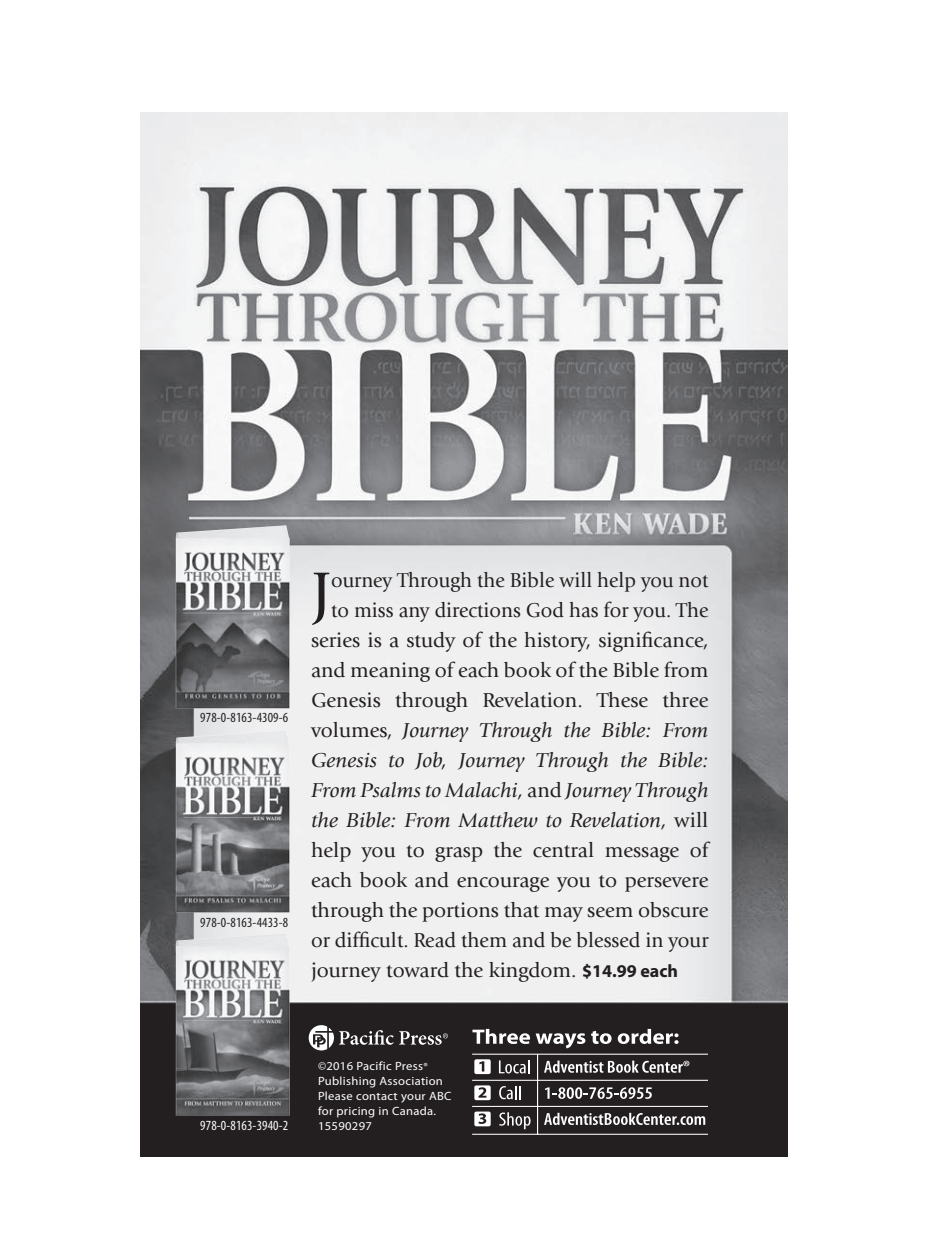
<style>
.page{position:relative;width:936px;height:1260px;background:#fff}
.page>*{position:absolute;margin:0;border:0;box-sizing:border-box;transform-origin:0 0}
.t1{font:66.4px "Giovanni";color:#231f20;scale:.96 1}
.t2{font:21px "Giovanni";color:#231f20}
.t3{font:italic 21px "Giovanni";color:#231f20;scale:1.05 1}
.t4{font:21px "Giovanni";color:#231f20;scale:.96 1}
.t5{font:italic 21px "Giovanni";color:#231f20;scale:1.06 1}
.t6{font:condensed 14px "Myriad Pro";letter-spacing:.01em;color:#231f20}
.t7{font:condensed 14px "Myriad Pro";letter-spacing:.01em;color:#fff}
.t8{font:12px/15px "Myriad Pro";letter-spacing:.025em;color:#fff}
.s1{font-style:normal}
.s2{font-family:"Myriad Pro";font-weight:700;font-size:18px}
.s3{font-size:10.4px}
</style>
<div class="page">
<img style="left:140px;top:113px;width:648px;height:1044px">
<svg style="left:544px;top:1061px;width:145px;height:12px"></svg>
<svg style="left:545px;top:1087px;width:107px;height:12px"></svg>
<svg style="left:544px;top:1113px;width:161px;height:12px"></svg>
<svg style="left:474px;top:1059px;width:17px;height:15px"></svg>
<svg style="left:474px;top:1085px;width:17px;height:15px"></svg>
<svg style="left:474px;top:1112px;width:17px;height:14px"></svg>
<svg style="left:472px;top:1029px;width:58px;height:15px"></svg>
<svg style="left:536px;top:1033px;width:49px;height:15px"></svg>
<svg style="left:591px;top:1031px;width:21px;height:13px"></svg>
<svg style="left:618px;top:1029px;width:61px;height:15px"></svg>
<svg style="left:499px;top:1060px;width:31px;height:13px"></svg>
<svg style="left:499px;top:1086px;width:22px;height:13px"></svg>
<svg style="left:499px;top:1112px;width:32px;height:17px"></svg>
<hr style="left:472px;top:1054px;width:236px;height:1px;background:#fff">
<hr style="left:472px;top:1106px;width:236px;height:1px;background:#fff">
<hr style="left:472px;top:1080px;width:236px;height:1px;background:#fff">
<hr style="left:472px;top:1134px;width:236px;height:1px;background:#fff">
<hr style="left:537px;top:1054px;width:1px;height:81px;background:#fff">
<svg style="left:309px;top:1025px;width:139px;height:25px;background:#555152"></svg>
<img style="left:140px;top:520px;width:156px;height:205px">
<img style="left:140px;top:725px;width:156px;height:202px">
<img style="left:140px;top:927px;width:156px;height:217px">
<p class="t6" style="left:200px;top:709px;width:89px">978-0-8163-4309-6</p>
<p class="t6" style="left:200px;top:914px;width:89px">978-0-8163-4433-8</p>
<p class="t1" style="left:311px;top:558px;width:22px">J</p>
<p class="t4" style="left:331px;top:568px;width:395px">ourney Through the Bible will help you not</p>
<p class="t4" style="left:331px;top:598px;width:395px">to miss any directions God has for you. The</p>
<p class="t2" style="left:311px;top:628px;width:399px">series is a study of the history, significance,</p>
<p class="t2" style="left:311px;top:658px;width:399px">and meaning of each book of the Bible from</p>
<p class="t2" style="left:311px;top:688px;width:399px">Genesis through Revelation. These three</p>
<p class="t3" style="left:311px;top:718px;width:380px"><span class="s1">volumes,</span> Journey Through the Bible: From</p>
<p class="t3" style="left:311px;top:748px;width:380px">Genesis to Job, Journey Through the Bible:</p>
<p class="t3" style="left:311px;top:778px;width:380px">From Psalms to Malachi, <span class="s1">and</span> Journey Through</p>
<p class="t5" style="left:311px;top:808px;width:376px">the Bible: From Matthew to Revelation, <span class="s1">will</span></p>
<p class="t2" style="left:311px;top:838px;width:399px">help you to grasp the central message of</p>
<p class="t2" style="left:311px;top:868px;width:399px">each book and encourage you to persevere</p>
<p class="t2" style="left:311px;top:898px;width:399px">through the portions that may seem obscure</p>
<p class="t2" style="left:311px;top:928px;width:399px">or difficult. Read them and be blessed in your</p>
<p class="t2" style="left:311px;top:958px;width:369px">journey toward the kingdom. <span class="s2">$14.99 each</span></p>
<p class="t7" style="left:200px;top:1117px;width:89px">978-0-8163-3940-2</p>
<p class="t8" style="left:318px;top:1059px;width:135px">©2016 Pacific Press<span class="s3">®<br></span>Publishing Association<br>Please contact your ABC for pricing in Canada.<br>15590297</p>
</div>
